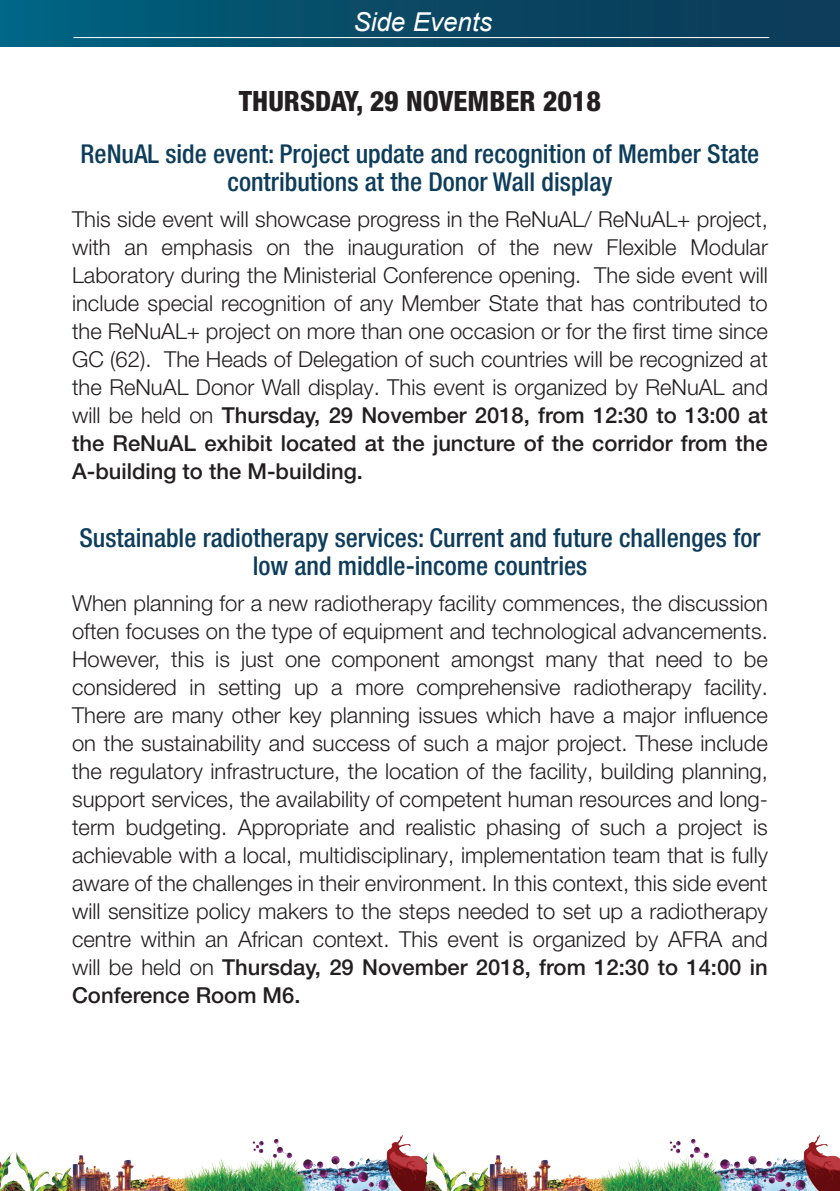
<style>
.page{position:relative;width:840px;height:1191px;background:#fff}
.page>*{position:absolute;margin:0;border:0;box-sizing:border-box;transform-origin:0 0}
.t1{font:800 condensed 28px "Helvetica Neue LT Pro";color:#231f20}
.t2{font:500 condensed 26px/28px "Helvetica Neue LT Pro";color:#0d3d5b;text-align:center}
.t3{font:italic 26px "Arial";color:#fff}
.t4{font:300 22px/28px "Helvetica Neue LT Pro";color:#231f20;text-align:justify}
.s1{font-weight:500}
</style>
<div class="page">
<img style="left:0;top:1135px;width:417px;height:56px">
<img style="left:417px;top:1135px;width:422px;height:56px">
<svg style="left:0;top:0;width:839px;height:47px;background:#074c68"></svg>
<hr style="left:73px;top:37px;width:695px;height:1px;background:#fff">
<p class="t3" style="left:353px;top:5px;width:140px">Side Events</p>
<p class="t1" style="left:239px;top:84px;width:363px">THURSDAY, 29 NOVEMBER 2018</p>
<p class="t2" style="left:81px;top:140px;width:679px">ReNuAL side event: Project update and recognition of Member State contributions at the Donor Wall display</p>
<p class="t4" style="left:72px;top:205px;width:697px">This side event will showcase progress in the ReNuAL/ ReNuAL+ project, with an emphasis on the inauguration of the new Flexible Modular Laboratory during the Ministerial Conference opening. The side event will include special recognition of any Member State that has contributed to the ReNuAL+ project on more than one occasion or for the first time since GC (62). The Heads of Delegation of such countries will be recognized at the ReNuAL Donor Wall display. This event is organized by ReNuAL and will be held on <span class="s1">Thursday, 29 November 2018, from 12:30 to 13:00 at the ReNuAL exhibit located at the juncture of the corridor from the A-building to the M-building.</span></p>
<p class="t2" style="left:79px;top:523px;width:682px">Sustainable radiotherapy services: Current and future challenges for low and middle-income countries</p>
<p class="t4" style="left:72px;top:589px;width:697px">When planning for a new radiotherapy facility commences, the discussion often focuses on the type of equipment and technological advancements.<br>However, this is just one component amongst many that need to be considered in setting up a more comprehensive radiotherapy facility.<br>There are many other key planning issues which have a major influence on the sustainability and success of such a major project. These include the regulatory infrastructure, the location of the facility, building planning, support services, the availability of competent human resources and long&shy;term budgeting. Appropriate and realistic phasing of such a project is achievable with a local, multidisciplinary, implementation team that is fully aware of the challenges in their environment. In this context, this side event will sensitize policy makers to the steps needed to set up a radiotherapy centre within an African context. This event is organized by AFRA and will be held on <span class="s1">Thursday, 29 November 2018, from 12:30 to 14:00 in Conference Room M6.</span></p>
</div>
